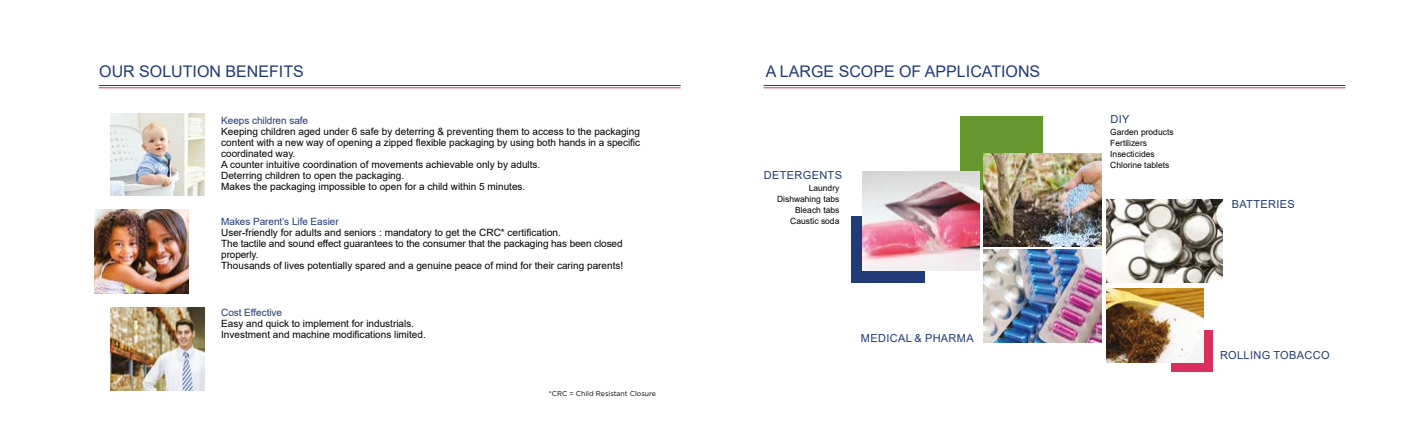
<style>
.page{position:relative;width:1418px;height:426px;background:#fff}
.page>*{position:absolute;margin:0;border:0;box-sizing:border-box;transform-origin:0 0}
.t1{font:16px "Arial";color:#213a78}
.t2{font:11px "Arial";letter-spacing:.03em;color:#213a78}
.t3{font:10px/11px "Arial";color:#000}
.t4{font:10px "Arial";letter-spacing:-.005em;color:#213a78}
.t5{font:8.5px/11px "Arial";color:#000;text-align:right}
.t6{font:7px "Gotham";color:#000}
</style>
<div class="page">
<img style="left:110px;top:113px;width:95px;height:82px">
<img style="left:94px;top:209px;width:95px;height:84px">
<img style="left:110px;top:307px;width:95px;height:82px">
<div style="left:850px;top:216px;width:74px;height:66px;background:#213a78"></div>
<div style="left:960px;top:117px;width:82px;height:73px;background:#67972f"></div>
<div style="left:1171px;top:329px;width:42px;height:42px;background:#da2f5c"></div>
<img style="left:862px;top:171px;width:117px;height:99px">
<img style="left:983px;top:153px;width:118px;height:93px">
<img style="left:1106px;top:199px;width:116px;height:83px">
<img style="left:983px;top:250px;width:118px;height:92px">
<img style="left:1106px;top:288px;width:97px;height:73px">
<hr style="left:763px;top:85px;width:582px;height:1px;background:#213a78">
<hr style="left:763px;top:87px;width:582px;height:1px;background:#da2f5c">
<hr style="left:99px;top:85px;width:581px;height:1px;background:#213a78">
<hr style="left:99px;top:87px;width:581px;height:1px;background:#da2f5c">
<h1 class="t1" style="left:99px;top:60px;width:206px">OUR SOLUTION BENEFITS</h1>
<p class="t4" style="left:221px;top:113px;width:88px">Keeps children safe</p>
<p class="t3" style="left:221px;top:125px;width:420px">Keeping children aged under 6 safe by deterring &amp; preventing them to access to the packaging content with a new way of opening a zipped flexible packaging by using both hands in a specific coordinated way.<br>A counter intuitive coordination of movements achievable only by adults.<br>Deterring children to open the packaging.<br>Makes the packaging impossible to open for a child within 5 minutes.</p>
<p class="t4" style="left:221px;top:214px;width:119px">Makes Parent’s Life Easier</p>
<p class="t3" style="left:221px;top:226px;width:403px">User-friendly for adults and seniors : mandatory to get the CRC* certification.<br>The tactile and sound effect guarantees to the consumer that the packaging has been closed properly.<br>Thousands of lives potentially spared and a genuine peace of mind for their caring parents!</p>
<p class="t4" style="left:221px;top:305px;width:62px">Cost Effective</p>
<p class="t3" style="left:221px;top:317px;width:206px">Easy and quick to implement for industrials.<br>Investment and machine modifications limited.</p>
<p class="t6" style="left:549px;top:388px;width:109px">*CRC = Child Resistant Closure</p>
<h1 class="t1" style="left:765px;top:60px;width:276px">A LARGE SCOPE OF APPLICATIONS</h1>
<p class="t2" style="left:763px;top:167px;width:80px">DETERGENTS</p>
<p class="t5" style="left:777px;top:182px;width:64px">Laundry<br>Dishwahing tabs<br>Bleach tabs<br>Caustic soda</p>
<p class="t2" style="left:861px;top:330px;width:114px">MEDICAL &amp; PHARMA</p>
<p class="t2" style="left:1110px;top:112px;width:20px">DIY</p>
<p class="t5" style="left:1110px;top:126px;width:65px;text-align:left">Garden products<br>Fertilizers<br>Insecticides<br>Chlorine tablets</p>
<p class="t2" style="left:1231px;top:196px;width:64px">BATTERIES</p>
<p class="t2" style="left:1219px;top:347px;width:111px">ROLLING TOBACCO</p>
</div>
